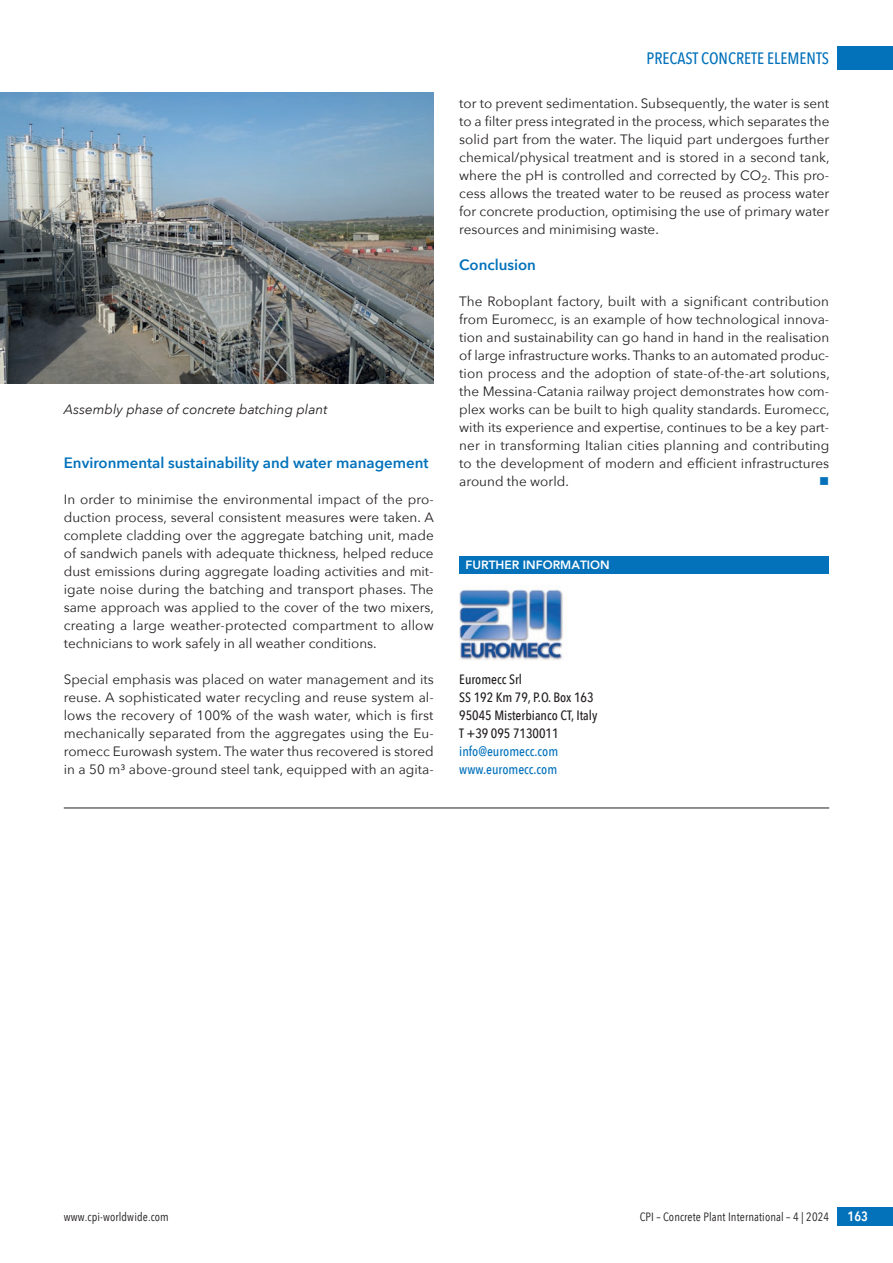
<style>
.page{position:relative;width:893px;height:1263px;background:#fff}
.page>*{position:absolute;margin:0;border:0;box-sizing:border-box;transform-origin:0 0}
.t1{font:500 16.5px "Avenir Next Condensed";color:#0372bb}
.t2{font:600 15px "Avenir Next";color:#0372bb}
.t3{font:13.5px/18px "Avenir Next";color:#231f20;text-align:justify}
.t4{font:500 13.5px/18px "Avenir Next Condensed";color:#231f20}
.t5{font:italic 13.5px "Avenir Next";color:#231f20}
.t6{font:500 13.5px/18px "Avenir Next Condensed";color:#0372bb}
.t7{font:600 13.5px "Avenir Next Condensed";color:#fff}
.t8{font:13.5px "Wingdings";color:#0372bb}
.t9{font:12px "Avenir Next Condensed";letter-spacing:.01em;color:#231f20}
.t10{font:800 12px "Avenir";color:#fff}
</style>
<div class="page">
<div style="left:838px;top:47px;width:55px;height:23px;background:#0372bb"></div>
<div style="left:838px;top:1208px;width:55px;height:18px;background:#0372bb"></div>
<div style="left:459px;top:556px;width:370px;height:17px;background:#0372bb"></div>
<img style="left:459px;top:589px;width:104px;height:72px">
<img style="left:0;top:93px;width:434px;height:291px">
<hr style="left:64px;top:807px;width:765px;height:1px;background:#231f20">
<p class="t5" style="left:64px;top:398px;width:265px">Assembly phase of concrete batching plant</p>
<p class="t2" style="left:64px;top:450px;width:366px">Environmental sustainability and water management</p>
<p class="t3" style="left:64px;top:490px;width:372px">In order to minimise the environmental impact of the pro&shy;duction process, several consistent measures were taken. A complete cladding over the aggregate batching unit, made of sandwich panels with adequate thickness, helped reduce dust emissions during aggregate loading activities and mit&shy;igate noise during the batching and transport phases. The same approach was applied to the cover of the two mixers, creating a large weather-protected compartment to allow technicians to work safely in all weather conditions.</p>
<p class="t3" style="left:64px;top:670px;width:371px">Special emphasis was placed on water management and its reuse. A sophisticated water recycling and reuse system al&shy;lows the recovery of 100% of the wash water, which is first mechanically separated from the aggregates using the Eu&shy;romecc Eurowash system. The water thus recovered is stored in a 50 m³ above-ground steel tank, equipped with an agita-</p>
<p class="t1" style="left:646px;top:49px;width:184px">PRECAST CONCRETE ELEMENTS</p>
<p class="t3" style="left:459px;top:94px;width:372px">tor to prevent sedimentation. Subsequently, the water is sent to a filter press integrated in the process, which separates the solid part from the water. The liquid part undergoes further chemical/physical treatment and is stored in a second tank, where the pH is controlled and corrected by CO<sub>2</sub>. This pro&shy;cess allows the treated water to be reused as process water for concrete production, optimising the use of primary water resources and minimising waste.</p>
<p class="t2" style="left:459px;top:252px;width:78px">Conclusion</p>
<p class="t3" style="left:459px;top:292px;width:372px">The Roboplant factory, built with a significant contribution from Euromecc, is an example of how technological innova&shy;tion and sustainability can go hand in hand in the realisation of large infrastructure works. Thanks to an automated produc&shy;tion process and the adoption of state-of-the-art solutions, the Messina-Catania railway project demonstrates how com&shy;plex works can be built to high quality standards. Euromecc, with its experience and expertise, continues to be a key part&shy;ner in transforming Italian cities planning and contributing to the development of modern and efficient infrastructures around the world.</p>
<p class="t8" style="left:819px;top:474px;width:12px">■</p>
<p class="t10" style="left:466px;top:556px;width:146px">FURTHER INFORMATION</p>
<p class="t4" style="left:459px;top:670px;width:140px">Euromecc Srl<br>SS 192 Km 79, P.O. Box 163<br>95045 Misterbianco CT, Italy<br>T +39 095 7130011</p>
<p class="t6" style="left:459px;top:742px;width:100px">info@euromecc.com www.euromecc.com</p>
<p class="t9" style="left:64px;top:1207px;width:107px">www.cpi-worldwide.com</p>
<p class="t9" style="left:640px;top:1207px;width:191px">CPI – Concrete Plant International – 4 | 2024</p>
<p class="t7" style="left:847px;top:1205px;width:22px">163</p>
</div>
